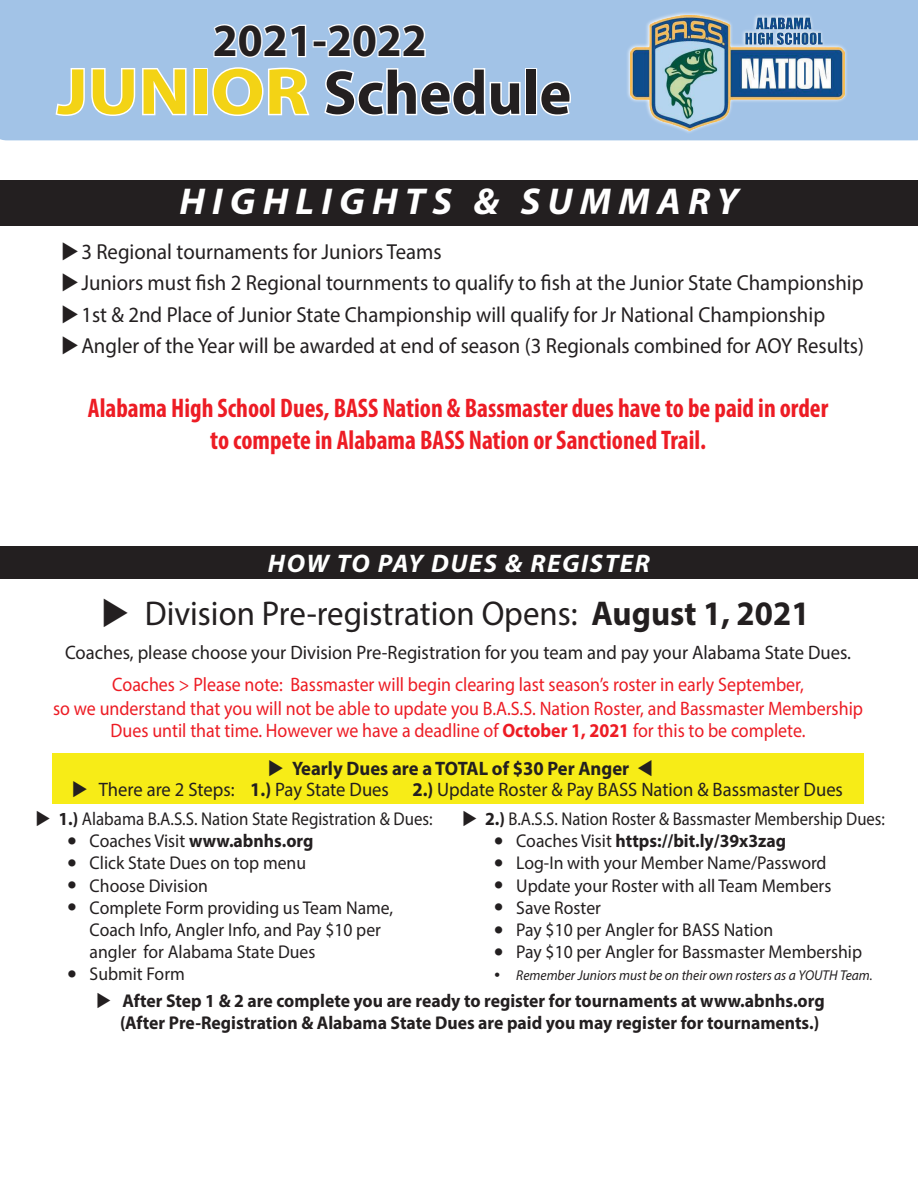
<style>
.page{position:relative;width:918px;height:1188px;background:#fff}
.page>*{position:absolute;margin:0;border:0;box-sizing:border-box;transform-origin:0 0}
.t1{font:700 62.25px "Myriad Pro";color:#231f20}
.t2{font:700 46.2px "Myriad Pro";color:#231f20}
.t3{font:italic 700 37.5px "Myriad Pro";letter-spacing:.19em;color:#fff}
.t4{font:34.5px "Myriad Pro";color:#231f20;scale:.95 1}
.t5{font:700 condensed 27px "Myriad Pro";color:#ed1c24;scale:.95 1}
.t6{font:italic 700 25.5px "Myriad Pro";letter-spacing:.06em;color:#fff}
.t7{font:21.75px "Myriad Pro";color:#231f20;scale:.95 1}
.t8{font:19.5px "Myriad Pro";color:#ed1c24;scale:.92 1}
.t9{font:19.5px "Myriad Pro";color:#231f20;scale:.95 1}
.t10{font:700 19.5px "Myriad Pro";color:#231f20;scale:.95 1}
.t11{font:18.6px "Myriad Pro";color:#231f20;scale:.95 1}
.t12{font:700 18.6px "Myriad Pro";color:#231f20;scale:.95 1}
.t13{font:18.6px "Myriad Pro";color:#231f20;scale:.9 1}
.t14{font:18.6px "Myriad Pro";color:#231f20;scale:.91 1}
.t15{font:italic 14.25px "Myriad Pro";color:#231f20;scale:.95 1}
.s1{font-size:65.85px;color:#f3d315}
.s2{font-weight:700}
.s3{font-weight:400}
</style>
<div class="page">
<div style="left:0;top:0;width:918px;height:140px;background:#a2c3e7"></div>
<svg style="left:626px;top:12px;width:222px;height:122px;background:#a8c5e4"></svg>
<img style="left:630px;top:16px;width:214px;height:114px">
<div style="left:0;top:180px;width:918px;height:46px;background:#231f20"></div>
<svg style="left:211px;top:23px;width:96px;height:36px"></svg>
<div style="left:313px;top:40px;width:14px;height:7px;border:3px solid #fff"></div>
<svg style="left:325px;top:23px;width:102px;height:36px"></svg>
<svg style="left:54px;top:65px;width:134px;height:53px"></svg>
<div style="left:193px;top:68px;width:15px;height:47px;border:3px solid #fff"></div>
<svg style="left:211px;top:66px;width:101px;height:51px"></svg>
<svg style="left:322px;top:67px;width:200px;height:50px"></svg>
<div style="left:525px;top:68px;width:12px;height:47px;border:3px solid #fff"></div>
<svg style="left:538px;top:80px;width:34px;height:37px"></svg>
<div style="left:52px;top:754px;width:812px;height:50px;background:#f7ec17"></div>
<div style="left:0;top:547px;width:918px;height:32px;background:#231f20"></div>
<p class="t2" style="left:213px;top:10px;width:215px">2021-2022</p>
<p class="t1" style="left:57px;top:52px;width:516px"><span class="s1">JUNIOR</span> Schedule</p>
<p class="t3" style="left:179px;top:177px;width:561px">HIGHLIGHTS &amp; SUMMARY</p>
<p class="t7" style="left:61px;top:238px;width:402px">◆3 Regional tournaments for Juniors Teams</p>
<p class="t7" style="left:61px;top:269px;width:846px">◆Juniors must fish 2 Regional tournments to qualify to fish at the Junior State Championship</p>
<p class="t7" style="left:61px;top:301px;width:806px">◆1st &amp; 2nd Place of Junior State Championship will qualify for Jr National Championship</p>
<p class="t7" style="left:61px;top:332px;width:846px">◆Angler of the Year will be awarded at end of season (3 Regionals combined for AOY Results)</p>
<p class="t5" style="left:88px;top:391px;width:781px">Alabama High School Dues, BASS Nation &amp; Bassmaster dues have to be paid in order</p>
<p class="t5" style="left:210px;top:424px;width:523px">to compete in Alabama BASS Nation or Sanctioned Trail.</p>
<p class="t6" style="left:268px;top:547px;width:384px">HOW TO PAY DUES &amp; REGISTER</p>
<p class="t4" style="left:101px;top:592px;width:747px">◆ Division Pre-registration Opens: <span class="s2">August 1, 2021</span></p>
<p class="t9" style="left:65px;top:640px;width:829px">Coaches, please choose your Division Pre-Registration for you team and pay your Alabama State Dues.</p>
<p class="t8" style="left:112px;top:673px;width:753px">Coaches &gt; Please note: Bassmaster will begin clearing last season’s roster in early September,</p>
<p class="t8" style="left:53px;top:696px;width:882px">so we understand that you will not be able to update you B.A.S.S. Nation Roster, and Bassmaster Membership</p>
<p class="t8" style="left:111px;top:718px;width:757px">Dues until that time. However we have a deadline of <span class="s2">October 1, 2021</span> for this to be complete.</p>
<p class="t10" style="left:268px;top:755px;width:407px">◆ Yearly Dues are a TOTAL of $30 Per Anger ▼</p>
<p class="t9" style="left:72px;top:777px;width:813px">◆ There are 2 Steps: <span class="s2">1.)</span> Pay State Dues <span class="s2">2.)</span> Update Roster &amp; Pay BASS Nation &amp; Bassmaster Dues</p>
<p class="t14" style="left:36px;top:807px;width:438px">◆ <span class="s2">1.)</span> Alabama B.A.S.S. Nation State Registration &amp; Dues:</p>
<p class="t12" style="left:68px;top:829px;width:259px">■ <span class="s3">Coaches Visit</span> www.abnhs.org</p>
<p class="t11" style="left:68px;top:852px;width:252px">■ Click State Dues on top menu</p>
<p class="t11" style="left:68px;top:874px;width:148px">■ Choose Division</p>
<p class="t11" style="left:68px;top:896px;width:343px">■ Complete Form providing us Team Name,</p>
<p class="t11" style="left:90px;top:918px;width:308px">Coach Info, Angler Info, and Pay $10 per</p>
<p class="t11" style="left:90px;top:940px;width:239px">angler for Alabama State Dues</p>
<p class="t11" style="left:68px;top:963px;width:124px">■ Submit Form</p>
<p class="t13" style="left:462px;top:807px;width:471px">◆ <span class="s2">2.)</span> B.A.S.S. Nation Roster &amp; Bassmaster Membership Dues:</p>
<p class="t12" style="left:495px;top:829px;width:308px">■ <span class="s3">Coaches Visit</span> https://bit.ly/39x3zag</p>
<p class="t11" style="left:495px;top:852px;width:350px">■ Log-In with your Member Name/Password</p>
<p class="t11" style="left:495px;top:874px;width:356px">■ Update your Roster with all Team Members</p>
<p class="t11" style="left:495px;top:896px;width:113px">■ Save Roster</p>
<p class="t11" style="left:495px;top:918px;width:294px">■ Pay $10 per Angler for BASS Nation</p>
<p class="t11" style="left:495px;top:940px;width:388px">■ Pay $10 per Angler for Bassmaster Membership</p>
<p class="t15" style="left:495px;top:967px;width:399px">■ Remember Juniors must be on their own rosters as a YOUTH Team.</p>
<p class="t12" style="left:96px;top:988px;width:769px">◆ After Step 1 &amp; 2 are complete you are ready to register for tournaments at www.abnhs.org</p>
<p class="t12" style="left:120px;top:1010px;width:738px">(After Pre-Registration &amp; Alabama State Dues are paid you may register for tournaments.)</p>
</div>
